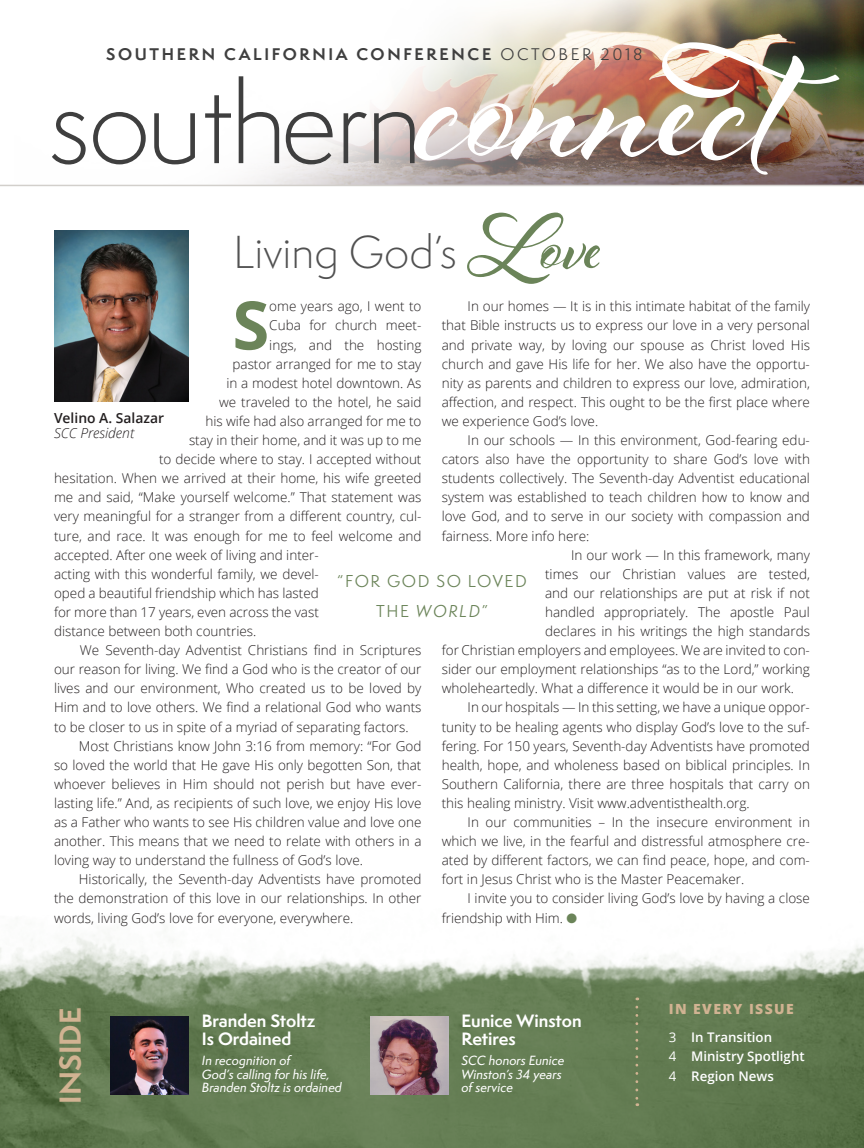
<style>
.page{position:relative;width:864px;height:1148px;background:#fff}
.page>*{position:absolute;margin:0;border:0;box-sizing:border-box;transform-origin:0 0}
.t1{font:700 67.05px "Open Sans";color:#6b8459}
.t2{font:300 42.45px "Semplicita Pro";color:#515151}
.t3{font:700 27.9px "Semplicita Pro";color:#d1b392}
.t4{font:700 16.5px/17.7px "Semplicita Pro";color:#fff}
.t5{font:15.9px/30.8px "Semplicita Pro";letter-spacing:.1em;color:#6b8459;text-align:center}
.t6{font:700 15.6px "Semplicita Pro";letter-spacing:.17em;color:#3f3f3f}
.t7{font:800 13.95px "Open Sans";letter-spacing:.1em;color:#d1b392}
.t8{font:600 13.8px "Open Sans";color:#231f20}
.t9{font:italic 300 13.8px "Open Sans";color:#231f20}
.t10{font:300 13.5px/19px "Open Sans";color:#231f20;text-align:justify}
.t11{font:600 13.35px "Open Sans";color:#fff}
.t12{font:12.3px/14px "Semplicita Pro Med It";color:#fff}
.s1{font-weight:400}
.s2{font-family:"Al Fresco";font-weight:700;font-size:85.05px;color:#6b8459}
.s3{color:#6b8459}
.s4{font-style:italic}
</style>
<div class="page">
<img style="left:14px;top:0;width:850px;height:185px">
<hr style="left:0;top:185px;width:864px;height:1px;background:#d2cfcb">
<svg style="left:52px;top:112px;width:34px;height:52px"></svg>
<svg style="left:93px;top:112px;width:53px;height:52px"></svg>
<svg style="left:154px;top:113px;width:41px;height:51px"></svg>
<svg style="left:205px;top:95px;width:26px;height:68px"></svg>
<svg style="left:239px;top:76px;width:40px;height:87px"></svg>
<svg style="left:286px;top:112px;width:47px;height:52px"></svg>
<svg style="left:344px;top:112px;width:23px;height:51px"></svg>
<img style="left:374px;top:42px;width:465px;height:133px">
<img style="left:54px;top:231px;width:135px;height:170px">
<img style="left:0;top:935px;width:864px;height:213px">
<svg style="left:635px;top:1007px;width:3px;height:99px"></svg>
<img style="left:370px;top:1016px;width:78px;height:78px">
<img style="left:111px;top:1016px;width:78px;height:78px">
<p class="t6" style="left:106px;top:42px;width:538px">SOUTHERN CALIFORNIA CONFERENCE <span class="s1">OCTOBER 2018</span></p>
<p class="t2" style="left:233px;top:223px;width:369px">Living God’s <span class="s2">Love</span></p>
<p class="t10" style="left:442px;top:296px;width:370px;text-indent:26px">In our homes — It is in this intimate habitat of the family that Bible instructs us to express our love in a very personal and private way, by loving our spouse as Christ loved His church and gave His life for her. We also have the opportu&shy;nity as parents and children to express our love, admiration, affection, and respect. This ought to be the first place where we experience God’s love.</p>
<p class="t10" style="left:442px;top:430px;width:370px;text-indent:26px">In our schools — In this environment, God-fearing edu&shy;cators also have the opportunity to share God’s love with students collectively. The Seventh-day Adventist educational system was established to teach children how to know and love God, and to serve in our society with compassion and fairness. More info here:</p>
<p class="t10" style="left:571px;top:545px;width:240px">In our work — In this framework, many</p>
<p class="t10" style="left:545px;top:564px;width:266px">times our Christian values are tested,</p>
<p class="t10" style="left:545px;top:583px;width:266px">and our relationships are put at risk if not</p>
<p class="t10" style="left:545px;top:602px;width:266px">handled appropriately. The apostle Paul</p>
<p class="t10" style="left:545px;top:621px;width:266px">declares in his writings the high standards</p>
<p class="t10" style="left:442px;top:640px;width:370px">for Christian employers and employees. We are invited to con-</p>
<p class="t10" style="left:442px;top:659px;width:370px">sider our employment relationships “as to the Lord,” working</p>
<p class="t10" style="left:442px;top:678px;width:354px">wholeheartedly. What a difference it would be in our work.</p>
<p class="t10" style="left:442px;top:697px;width:370px;text-indent:26px">In our hospitals — In this setting, we have a unique oppor&shy;tunity to be healing agents who display God’s love to the suf&shy;fering. For 150 years, Seventh-day Adventists have promoted health, hope, and wholeness based on biblical principles. In Southern California, there are three hospitals that carry on this healing ministry. Visit www.adventisthealth.org.</p>
<p class="t10" style="left:442px;top:812px;width:370px;text-indent:26px">In our communities – In the insecure environment in which we live, in the fearful and distressful atmosphere cre&shy;ated by different factors, we can find peace, hope, and com&shy;fort in Jesus Christ who is the Master Peacemaker.</p>
<p class="t10" style="left:442px;top:888px;width:370px;text-indent:26px">I invite you to consider living God’s love by having a close friendship with Him. <span class="s3">●</span></p>
<p class="t1" style="left:232px;top:278px;width:38px">S</p>
<p class="t10" style="left:269px;top:296px;width:154px">ome years ago, I went to</p>
<p class="t10" style="left:269px;top:316px;width:154px">Cuba for church meet-</p>
<p class="t10" style="left:269px;top:335px;width:154px">ings, and the hosting</p>
<p class="t10" style="left:232px;top:354px;width:191px">pastor arranged for me to stay</p>
<p class="t10" style="left:226px;top:373px;width:197px">in a modest hotel downtown. As</p>
<p class="t10" style="left:219px;top:392px;width:204px">we traveled to the hotel, he said</p>
<p class="t10" style="left:206px;top:411px;width:218px">his wife had also arranged for me to</p>
<p class="t10" style="left:189px;top:430px;width:234px">stay in their home, and it was up to me</p>
<p class="t10" style="left:159px;top:449px;width:264px">to decide where to stay. I accepted without</p>
<p class="t10" style="left:54px;top:468px;width:369px">hesitation. When we arrived at their home, his wife greeted</p>
<p class="t10" style="left:54px;top:487px;width:369px">me and said, “Make yourself welcome.” That statement was</p>
<p class="t10" style="left:54px;top:506px;width:369px">very meaningful for a stranger from a different country, cul-</p>
<p class="t10" style="left:54px;top:526px;width:369px">ture, and race. It was enough for me to feel welcome and</p>
<p class="t10" style="left:54px;top:545px;width:266px">accepted. After one week of living and inter-</p>
<p class="t10" style="left:54px;top:564px;width:266px">acting with this wonderful family, we devel-</p>
<p class="t10" style="left:54px;top:583px;width:266px">oped a beautiful friendship which has lasted</p>
<p class="t10" style="left:54px;top:602px;width:266px">for more than 17 years, even across the vast</p>
<p class="t10" style="left:54px;top:621px;width:204px">distance between both countries.</p>
<p class="t10" style="left:54px;top:640px;width:369px;text-indent:26px">We Seventh-day Adventist Christians find in Scriptures our reason for living. We find a God who is the creator of our lives and our environment, Who created us to be loved by Him and to love others. We find a relational God who wants to be closer to us in spite of a myriad of separating factors.</p>
<p class="t10" style="left:54px;top:736px;width:369px;text-indent:25px">Most Christians know John 3:16 from memory: “For God so loved the world that He gave His only begotten Son, that whoever believes in Him should not perish but have ever&shy;lasting life.” And, as recipients of such love, we enjoy His love as a Father who wants to see His children value and love one another. This means that we need to relate with others in a loving way to understand the fullness of God’s love.</p>
<p class="t10" style="left:54px;top:869px;width:369px;text-indent:25px">Historically, the Seventh-day Adventists have promoted the demonstration of this love in our relationships. In other words, living God’s love for everyone, everywhere.</p>
<p class="t8" style="left:54px;top:409px;width:112px">Velino A. Salazar</p>
<p class="t9" style="left:54px;top:424px;width:82px">SCC President</p>
<p class="t5" style="left:337px;top:565px;width:191px">“FOR GOD SO LOVED<br>THE <span class="s4">WORLD</span>”</p>
<p class="t3" style="left:50px;top:1103px;width:98px;rotate:-90deg">INSIDE</p>
<p class="t4" style="left:461px;top:1012px;width:122px">Eunice Winston<br>Retires</p>
<p class="t4" style="left:202px;top:1012px;width:115px">Branden Stoltz<br>Is Ordained</p>
<p class="t12" style="left:202px;top:1052px;width:142px">In recognition of<br>God’s calling for his life,<br>Branden Stoltz is ordained</p>
<p class="t12" style="left:461px;top:1052px;width:105px">SCC honors Eunice<br>Winston’s 34 years of service</p>
<p class="t7" style="left:669px;top:998px;width:127px">IN EVERY ISSUE</p>
<p class="t11" style="left:669px;top:1027px;width:105px"><span class="s1">3</span> In Transition</p>
<p class="t11" style="left:669px;top:1047px;width:137px"><span class="s1">4</span> Ministry Spotlight</p>
<p class="t11" style="left:669px;top:1066px;width:106px"><span class="s1">4</span> Region News</p>
</div>
